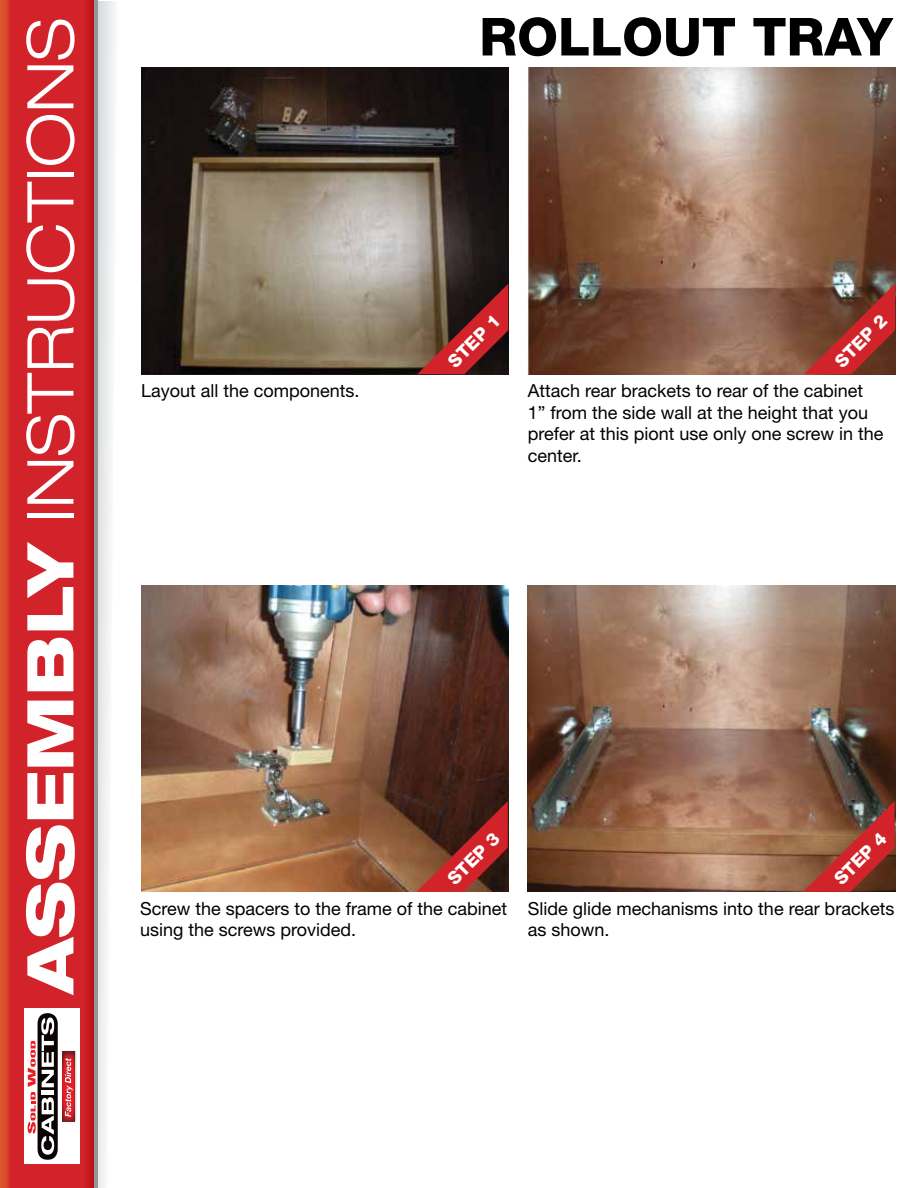
<style>
.page{position:relative;width:918px;height:1188px;background:#fff}
.page>*{position:absolute;margin:0;border:0;box-sizing:border-box;transform-origin:0 0}
.t1{font:300 expanded 64.5px "Helvetica Neue LT Std";color:#fff}
.t2{font:800 52.5px "Helvetica Neue LT Std";color:#000}
.t3{font:18px/21.6px "Helvetica Neue LT Std";color:#000}
.t4{font:800 18px "Helvetica Neue LT Std";color:#fff}
.s1{font-weight:800}
</style>
<div class="page">
<svg style="left:98px;top:2px;width:51px;height:1186px"></svg>
<div style="left:0;top:0;width:96px;height:1188px;background:#d2232a;opacity:.75"></div>
<hr style="left:94px;top:0;width:4px;height:1188px;background:#939598">
<img style="left:141px;top:68px;width:367px;height:306px">
<img style="left:141px;top:585px;width:367px;height:307px">
<img style="left:528px;top:585px;width:367px;height:307px">
<img style="left:528px;top:68px;width:367px;height:306px">
<svg style="left:417px;top:284px;width:91px;height:90px;background:#792e2a"></svg>
<svg style="left:804px;top:284px;width:91px;height:90px;background:#92382f"></svg>
<svg style="left:417px;top:801px;width:91px;height:91px;background:#7d2721"></svg>
<svg style="left:804px;top:801px;width:91px;height:91px;background:#9a4134"></svg>
<div style="left:24px;top:1009px;width:56px;height:155px;background:#fff"></div>
<img style="left:62px;top:1050px;width:15px;height:71px">
<svg style="left:62px;top:1052px;width:13px;height:69px"></svg>
<svg style="left:28px;top:1013px;width:30px;height:147px"></svg>
<svg style="left:64px;top:1058px;width:9px;height:59px"></svg>
<h1 class="t1" style="left:12px;top:993px;width:977px;rotate:-90deg"><span class="s1">ASSEMBLY</span> INSTRUCTIONS</h1>
<h2 class="t2" style="left:479px;top:6px;width:415px">ROLLOUT TRAY</h2>
<p class="t4" style="left:443px;top:356px;width:67px;rotate:-45deg">STEP 1</p>
<p class="t4" style="left:830px;top:356px;width:67px;rotate:-45deg">STEP 2</p>
<p class="t3" style="left:141px;top:380px;width:220px">Layout all the components.</p>
<p class="t3" style="left:528px;top:380px;width:357px">Attach rear brackets to rear of the cabinet 1” from the side wall at the height that you prefer at this piont use only one screw in the center.</p>
<p class="t4" style="left:443px;top:874px;width:67px;rotate:-45deg">STEP 3</p>
<p class="t4" style="left:830px;top:874px;width:67px;rotate:-45deg">STEP 4</p>
<p class="t3" style="left:140px;top:897px;width:369px">Screw the spacers to the frame of the cabinet using the screws provided.</p>
<p class="t3" style="left:528px;top:897px;width:368px">Slide glide mechanisms into the rear brackets as shown.</p>
</div>
